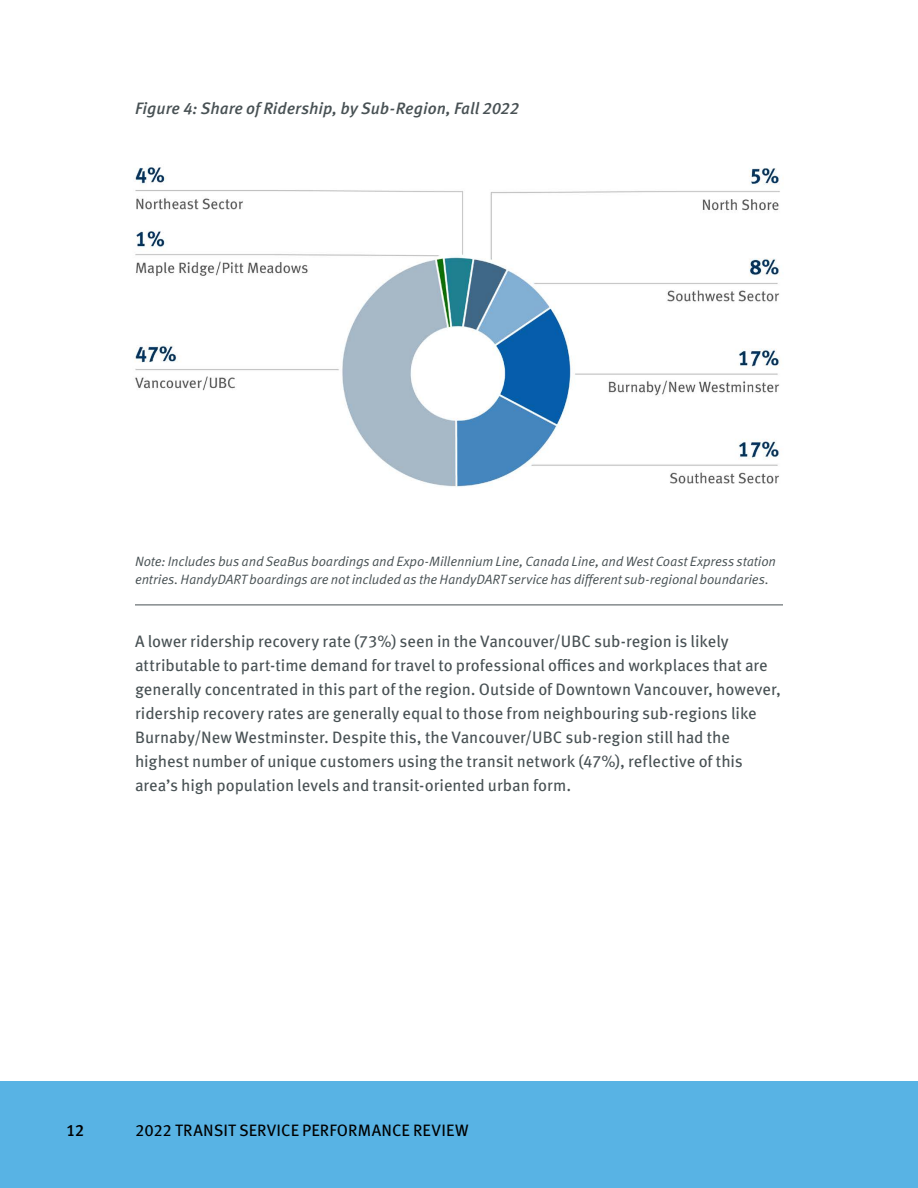
<style>
.page{position:relative;width:918px;height:1188px;background:#fff}
.page>*{position:absolute;margin:0;border:0;box-sizing:border-box;transform-origin:0 0}
.Paragraph_1-GREP_Sty{font:16.5px/24px "Meta OT";letter-spacing:-.005em;color:#485154}
.Figure_labels{font:italic 500 16.5px "Meta OT";color:#485154}
.t1{font:16.5px "Meta OT";letter-spacing:.005em;color:#000}
.t2{font:500 16.5px "Meta OT";color:#000}
.Notes{font:13.5px/18px "Meta OT Norm Ita";letter-spacing:-.01em;color:#485154}
</style>
<div class="page">
<div style="left:0;top:1081px;width:918px;height:107px;background:#58b3e4"></div>
<hr style="left:135px;top:605px;width:648px;height:1px;background:#485154">
<img style="left:135px;top:167px;width:645px;height:320px">
<p class="Figure_labels" style="left:135px;top:98px;width:386px">Figure 4: Share of Ridership, by Sub-Region, Fall 2022</p>
<p class="Notes" style="left:135px;top:553px;width:643px">Note: Includes bus and SeaBus boardings and Expo-Millennium Line, Canada Line, and West Coast Express station entries. HandyDART boardings are not included as the HandyDART service has different sub-regional boundaries.</p>
<p class="Paragraph_1-GREP_Sty" style="left:135px;top:629px;width:648px">A lower ridership recovery rate (73%) seen in the Vancouver/UBC sub-region is likely attributable to part-time demand for travel to professional offices and workplaces that are generally concentrated in this part of the region. Outside of Downtown Vancouver, however, ridership recovery rates are generally equal to those from neighbouring sub-regions like Burnaby/New Westminster. Despite this, the Vancouver/UBC sub-region still had the highest number of unique customers using the transit network (47%), reflective of this area’s high population levels and transit-oriented urban form.</p>
<p class="t2" style="left:66px;top:1120px;width:20px">12</p>
<p class="t1" style="left:135px;top:1120px;width:335px">2022 TRANSIT SERVICE PERFORMANCE REVIEW</p>
</div>
